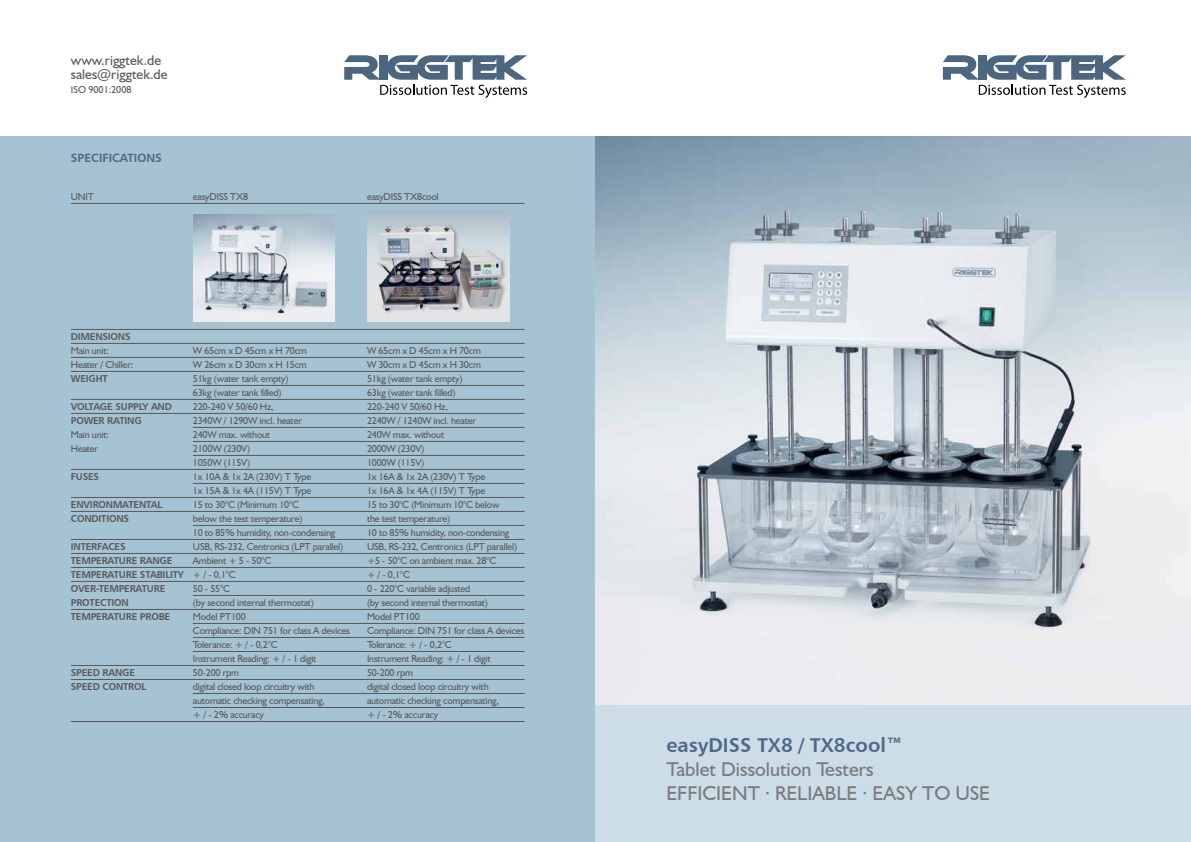
<style>
.page{position:relative;width:1191px;height:842px;background:#fff}
.page>*{position:absolute;margin:0;border:0;box-sizing:border-box;transform-origin:0 0}
.t1{font:20px/24px "Humanist 521 BT";color:#797a7d}
.t2{font:20px "Humanist 777 BT Bold B";color:#4e6886}
.t3{font:14px/14px "Humanist 521 BT";color:#58595b}
.t4{font:12px "Humanist 777 BT Bold B";color:#4e6886}
.t5{font:10px "Humanist 521 BT";letter-spacing:-.02em;color:#58595b}
.t6{font:10px "Humanist 777 BT Bold B";letter-spacing:-.02em;color:#58595b}
.t7{font:10px "Humanist 521 BT";color:#58595b}
.s1{font-family:"Humanist 521 BT"}
</style>
<div class="page">
<div style="left:0;top:136px;width:595px;height:706px;background:#a5c3d2"></div>
<hr style="left:71px;top:203px;width:453px;height:1px;background:#58595b">
<hr style="left:71px;top:329px;width:453px;height:1px;background:#58595b">
<hr style="left:71px;top:343px;width:453px;height:1px;background:#58595b">
<hr style="left:71px;top:357px;width:453px;height:1px;background:#58595b">
<hr style="left:71px;top:371px;width:453px;height:1px;background:#58595b">
<hr style="left:193px;top:385px;width:331px;height:1px;background:#58595b">
<hr style="left:71px;top:399px;width:453px;height:1px;background:#58595b">
<hr style="left:71px;top:413px;width:453px;height:1px;background:#58595b">
<hr style="left:193px;top:427px;width:331px;height:1px;background:#58595b">
<hr style="left:193px;top:441px;width:331px;height:1px;background:#58595b">
<hr style="left:193px;top:455px;width:331px;height:1px;background:#58595b">
<hr style="left:71px;top:469px;width:453px;height:1px;background:#58595b">
<hr style="left:193px;top:483px;width:331px;height:1px;background:#58595b">
<hr style="left:71px;top:497px;width:453px;height:1px;background:#58595b">
<hr style="left:71px;top:511px;width:453px;height:1px;background:#58595b">
<hr style="left:193px;top:525px;width:331px;height:1px;background:#58595b">
<hr style="left:71px;top:539px;width:453px;height:1px;background:#58595b">
<hr style="left:71px;top:553px;width:453px;height:1px;background:#58595b">
<hr style="left:71px;top:567px;width:453px;height:1px;background:#58595b">
<hr style="left:71px;top:581px;width:453px;height:1px;background:#58595b">
<hr style="left:193px;top:595px;width:331px;height:1px;background:#58595b">
<hr style="left:71px;top:609px;width:453px;height:1px;background:#58595b">
<hr style="left:193px;top:623px;width:331px;height:1px;background:#58595b">
<hr style="left:193px;top:637px;width:331px;height:1px;background:#58595b">
<hr style="left:193px;top:651px;width:331px;height:1px;background:#58595b">
<hr style="left:71px;top:665px;width:453px;height:1px;background:#58595b">
<hr style="left:71px;top:679px;width:453px;height:1px;background:#58595b">
<hr style="left:193px;top:693px;width:331px;height:1px;background:#58595b">
<hr style="left:193px;top:707px;width:331px;height:1px;background:#58595b">
<hr style="left:71px;top:721px;width:453px;height:1px;background:#58595b">
<img style="left:595px;top:136px;width:596px;height:570px">
<div style="left:595px;top:706px;width:596px;height:136px;background:#ccdde7"></div>
<svg style="left:344px;top:55px;width:183px;height:43px"></svg>
<svg style="left:943px;top:55px;width:182px;height:43px"></svg>
<img style="left:193px;top:214px;width:142px;height:108px">
<svg style="left:367px;top:210px;width:142px;height:112px"></svg>
<img style="left:367px;top:214px;width:143px;height:103px">
<h2 class="t3" style="left:71px;top:53px;width:98px">www.riggtek.de sales@riggtek.de</h2>
<p class="t7" style="left:71px;top:83px;width:62px">ISO 9001:2008</p>
<p class="t4" style="left:71px;top:150px;width:93px">SPECIFICATIONS</p>
<p class="t5" style="left:71px;top:191px;width:25px">UNIT</p>
<p class="t5" style="left:193px;top:191px;width:57px">easyDISS TX8</p>
<p class="t5" style="left:367px;top:191px;width:73px">easyDISS TX8cool</p>
<p class="t6" style="left:71px;top:331px;width:61px">DIMENSIONS</p>
<p class="t5" style="left:71px;top:345px;width:40px">Main unit:</p>
<p class="t5" style="left:193px;top:345px;width:115px">W 65cm x D 45cm x H 70cm</p>
<p class="t5" style="left:367px;top:345px;width:115px">W 65cm x D 45cm x H 70cm</p>
<p class="t5" style="left:71px;top:359px;width:64px">Heater / Chiller:</p>
<p class="t5" style="left:193px;top:359px;width:115px">W 26cm x D 30cm x H 15cm</p>
<p class="t5" style="left:367px;top:359px;width:115px">W 30cm x D 45cm x H 30cm</p>
<p class="t6" style="left:71px;top:373px;width:38px">WEIGHT</p>
<p class="t5" style="left:193px;top:373px;width:97px">51kg (water tank empty)</p>
<p class="t5" style="left:367px;top:373px;width:97px">51kg (water tank empty)</p>
<p class="t5" style="left:193px;top:387px;width:90px">63kg (water tank filled)</p>
<p class="t5" style="left:367px;top:387px;width:90px">63kg (water tank filled)</p>
<p class="t6" style="left:71px;top:401px;width:103px">VOLTAGE SUPPLY AND</p>
<p class="t5" style="left:193px;top:401px;width:82px">220-240 V 50/60 Hz,</p>
<p class="t5" style="left:367px;top:401px;width:82px">220-240 V 50/60 Hz,</p>
<p class="t6" style="left:71px;top:415px;width:72px">POWER RATING</p>
<p class="t5" style="left:193px;top:415px;width:111px">2340W / 1290W incl. heater</p>
<p class="t5" style="left:367px;top:415px;width:111px">2240W / 1240W incl. heater</p>
<p class="t5" style="left:71px;top:429px;width:40px">Main unit:</p>
<p class="t5" style="left:193px;top:429px;width:79px">240W max. without</p>
<p class="t5" style="left:367px;top:429px;width:79px">240W max. without</p>
<p class="t5" style="left:71px;top:443px;width:29px">Heater</p>
<p class="t5" style="left:193px;top:443px;width:59px">2100W (230V)</p>
<p class="t5" style="left:367px;top:443px;width:59px">2000W (230V)</p>
<p class="t5" style="left:193px;top:457px;width:59px">1050W (115V)</p>
<p class="t5" style="left:367px;top:457px;width:59px">1000W (115V)</p>
<p class="t6" style="left:71px;top:471px;width:30px">FUSES</p>
<p class="t5" style="left:193px;top:471px;width:120px">1x 10A &amp; 1x 2A (230V) T Type</p>
<p class="t5" style="left:367px;top:471px;width:120px">1x 16A &amp; 1x 2A (230V) T Type</p>
<p class="t5" style="left:193px;top:485px;width:120px">1x 15A &amp; 1x 4A (115V) T Type</p>
<p class="t5" style="left:367px;top:485px;width:120px">1x 16A &amp; 1x 4A (115V) T Type</p>
<p class="t6" style="left:71px;top:499px;width:93px">ENVIRONMATENTAL</p>
<p class="t5" style="left:193px;top:499px;width:108px">15 to 30°C (Minimum 10°C</p>
<p class="t5" style="left:367px;top:499px;width:134px">15 to 30°C (Minimum 10°C below</p>
<p class="t6" style="left:71px;top:513px;width:60px">CONDITIONS</p>
<p class="t5" style="left:193px;top:513px;width:111px">below the test temperature)</p>
<p class="t5" style="left:367px;top:513px;width:85px">the test temperature)</p>
<p class="t5" style="left:193px;top:527px;width:144px">10 to 85% humidity, non-condensing</p>
<p class="t5" style="left:367px;top:527px;width:144px">10 to 85% humidity, non-condensing</p>
<p class="t6" style="left:71px;top:541px;width:56px">INTERFACES</p>
<p class="t5" style="left:193px;top:541px;width:152px">USB, RS-232, Centronics (LPT parallel)</p>
<p class="t5" style="left:367px;top:541px;width:152px">USB, RS-232, Centronics (LPT parallel)</p>
<p class="t6" style="left:71px;top:555px;width:103px">TEMPERATURE RANGE</p>
<p class="t5" style="left:193px;top:555px;width:80px">Ambient + 5 - 50°C</p>
<p class="t5" style="left:367px;top:555px;width:131px">+5 - 50°C on ambient max. 28°C</p>
<p class="t6" style="left:71px;top:569px;width:166px">TEMPERATURE STABILITY <span class="s1">+ / - 0,1°C</span></p>
<p class="t5" style="left:367px;top:569px;width:44px">+ / - 0,1°C</p>
<p class="t6" style="left:71px;top:583px;width:96px">OVER-TEMPERATURE</p>
<p class="t5" style="left:193px;top:583px;width:39px">50 - 55°C</p>
<p class="t5" style="left:367px;top:583px;width:105px">0 - 220°C variable adjusted</p>
<p class="t6" style="left:71px;top:597px;width:59px">PROTECTION</p>
<p class="t5" style="left:193px;top:597px;width:123px">(by second internal thermostat)</p>
<p class="t5" style="left:367px;top:597px;width:123px">(by second internal thermostat)</p>
<p class="t6" style="left:71px;top:611px;width:101px">TEMPERATURE PROBE</p>
<p class="t5" style="left:193px;top:611px;width:54px">Model PT100</p>
<p class="t5" style="left:367px;top:611px;width:54px">Model PT100</p>
<p class="t5" style="left:193px;top:625px;width:159px">Compliance: DIN 751 for class A devices</p>
<p class="t5" style="left:367px;top:625px;width:159px">Compliance: DIN 751 for class A devices</p>
<p class="t5" style="left:193px;top:639px;width:86px">Tolerance: + / - 0,2°C</p>
<p class="t5" style="left:367px;top:639px;width:86px">Tolerance: + / - 0,2°C</p>
<p class="t5" style="left:193px;top:653px;width:125px">Instrument Reading: + / - 1 digit</p>
<p class="t5" style="left:367px;top:653px;width:125px">Instrument Reading: + / - 1 digit</p>
<p class="t6" style="left:71px;top:667px;width:66px">SPEED RANGE</p>
<p class="t5" style="left:193px;top:667px;width:48px">50-200 rpm</p>
<p class="t5" style="left:367px;top:667px;width:48px">50-200 rpm</p>
<p class="t6" style="left:71px;top:681px;width:77px">SPEED CONTROL</p>
<p class="t5" style="left:193px;top:681px;width:123px">digital closed loop circuitry with</p>
<p class="t5" style="left:367px;top:681px;width:123px">digital closed loop circuitry with</p>
<p class="t5" style="left:193px;top:695px;width:133px">automatic checking compensating,</p>
<p class="t5" style="left:367px;top:695px;width:133px">automatic checking compensating,</p>
<p class="t5" style="left:193px;top:709px;width:73px">+ / - 2% accuracy</p>
<p class="t5" style="left:367px;top:709px;width:73px">+ / - 2% accuracy</p>
<h1 class="t2" style="left:666px;top:733px;width:238px">easyDISS TX8 / TX8cool™</h1>
<h1 class="t1" style="left:666px;top:757px;width:325px">Tablet Dissolution Testers<br>EFFICIENT ∙ RELIABLE ∙ EASY TO USE</h1>
</div>
